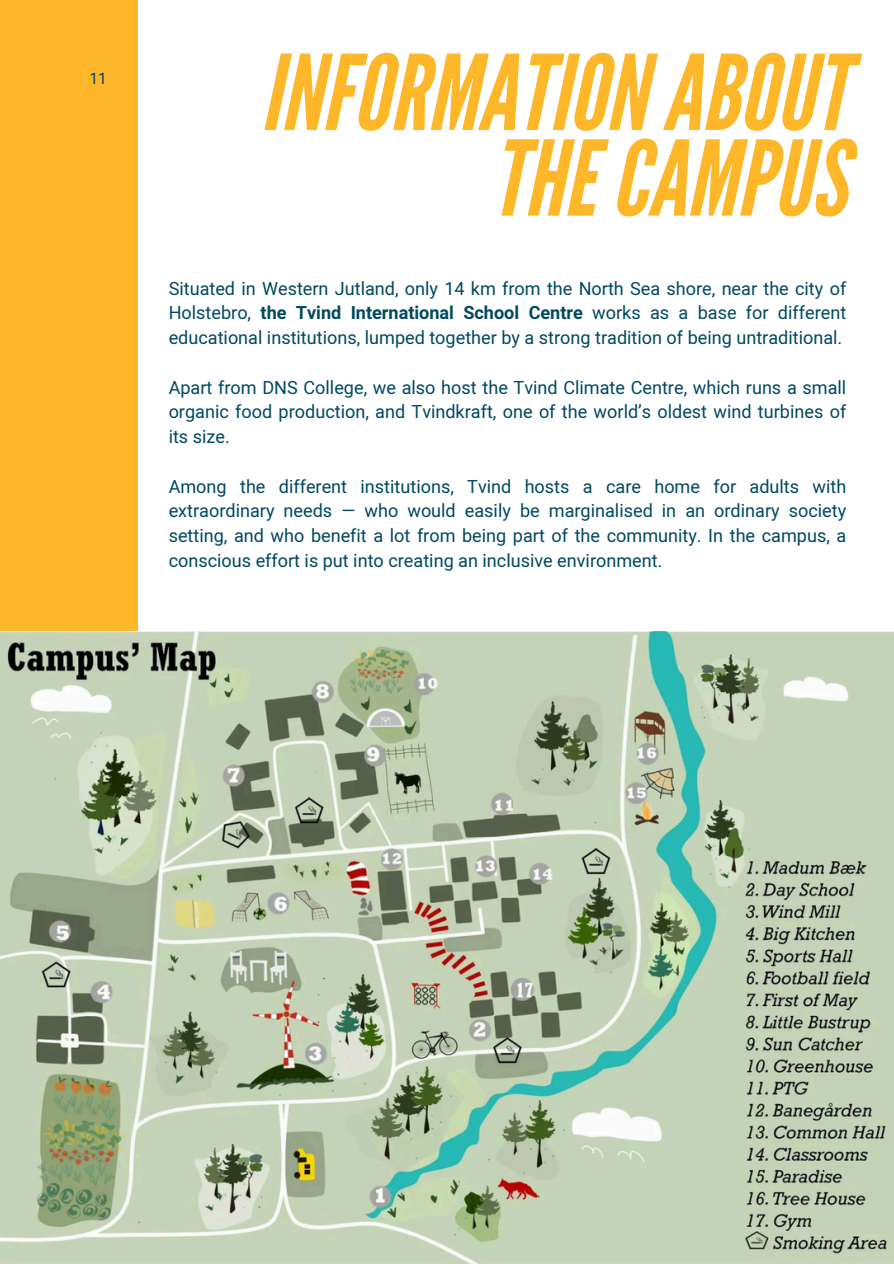
<style>
.page{position:relative;width:894px;height:1264px;background:#fff}
.page>*{position:absolute;margin:0;border:0;box-sizing:border-box;transform-origin:0 0}
.t1{font:italic 103.8px/85.7px "League Gothic";color:#ffb72a;text-align:right}
.t2{font:18px/24.8px "Mardoto";color:#004960;text-align:justify}
.t3{font:15.75px "Mardoto";color:#004960}
.s1{font-weight:700}
</style>
<div class="page">
<div style="left:0;top:0;width:138px;height:1263px;background:#ffb72a"></div>
<img style="left:0;top:631px;width:893px;height:632px">
<p class="t3" style="left:89px;top:69px;width:19px">11</p>
<p class="t1" style="left:260px;top:52px;width:587px">INFORMATIONABOUT<br>THECAMPUS</p>
<p class="t2" style="left:169px;top:276px;width:679px">Situated in Western Jutland, only 14 km from the North Sea shore, near the city of Holstebro, <span class="s1">the Tvind International School Centre</span> works as a base for different educational institutions, lumped together by a strong tradition of being untraditional.</p>
<h1 class="t2" style="left:169px;top:375px;width:679px">Apart from DNS College, we also host the Tvind Climate Centre, which runs a small organic food production, and Tvindkraft, one of the world’s oldest wind turbines of its size.</h1>
<p class="t2" style="left:169px;top:474px;width:679px">Among the different institutions, Tvind hosts a care home for adults with extraordinary needs — who would easily be marginalised in an ordinary society setting, and who benefit a lot from being part of the community. In the campus, a conscious effort is put into creating an inclusive environment.</p>
</div>
